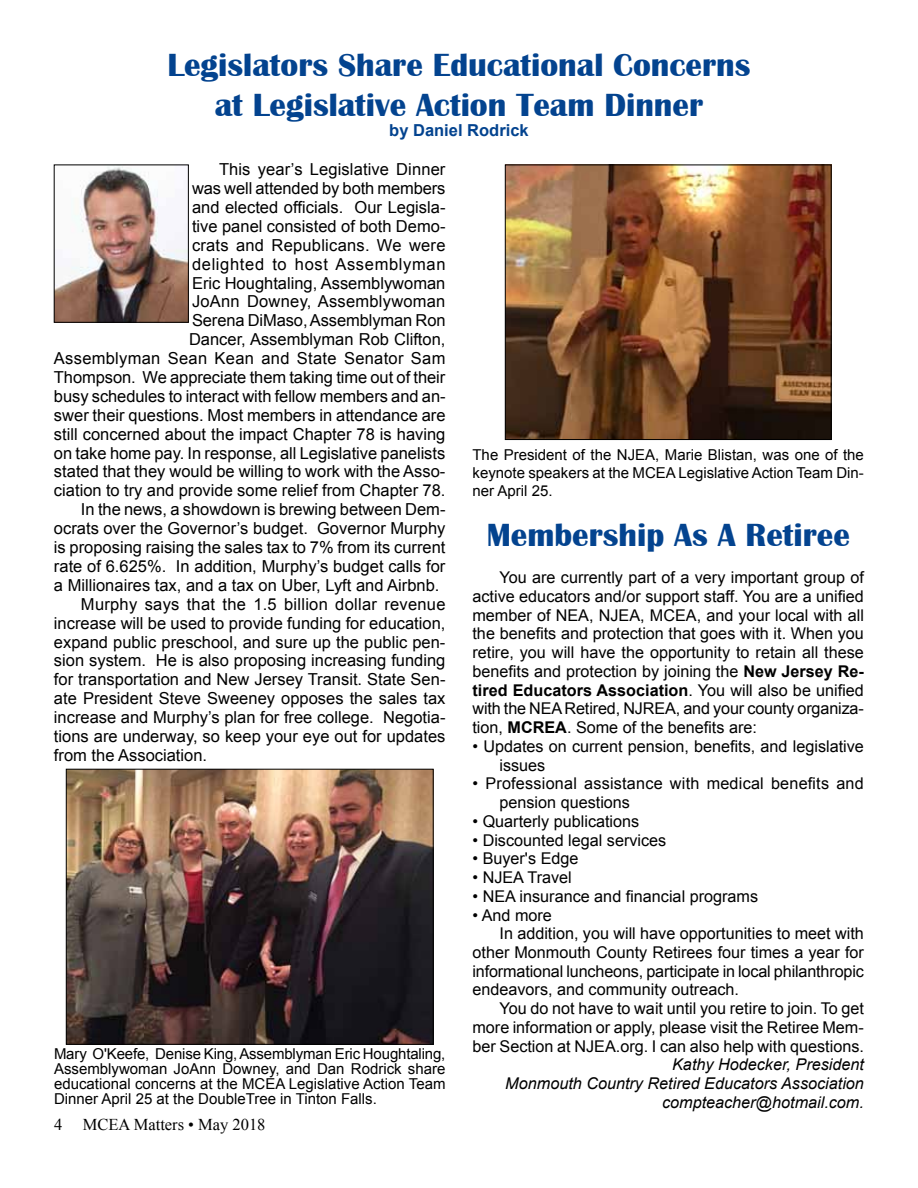
<style>
.page{position:relative;width:918px;height:1188px;background:#fff}
.page>*{position:absolute;margin:0;border:0;box-sizing:border-box;transform-origin:0 0}
.t1{font:700 33px/39.6px "Britannic";color:#03438f;text-align:center}
.t2{font:16.5px "Arial";color:#000}
.t3{font:16.5px "Arial";letter-spacing:.04em;color:#000}
.t4{font:16.5px "Times New Roman";color:#000}
.t5{font:700 16.5px "Arial";color:#03438f}
.t6{font:16.2px/18.8px "Arial";color:#000}
.t7{font:italic 16.2px/18.8px "Arial";color:#000;text-align:right}
.t8{font:15px/15px "Arial";color:#000;text-align:justify}
.s1{font-weight:700}
</style>
<div class="page">
<img style="left:56px;top:167px;width:131px;height:153px">
<div style="left:54px;top:165px;width:135px;height:157px;border:1px solid #000"></div>
<img style="left:68px;top:771px;width:363px;height:271px">
<div style="left:66px;top:769px;width:367px;height:275px;border:1px solid #000"></div>
<img style="left:507px;top:167px;width:322px;height:271px">
<div style="left:505px;top:165px;width:326px;height:275px;border:1px solid #000"></div>
<h1 class="t1" style="left:167px;top:48px;width:585px">Legislators Share Educational Concerns at Legislative Action Team Dinner</h1>
<p class="t5" style="left:389px;top:119px;width:141px">by Daniel Rodrick</p>
<p class="t2" style="left:219px;top:163px;width:228px">This year’s Legislative Dinner</p>
<p class="t2" style="left:192px;top:182px;width:255px">was well attended by both members</p>
<p class="t2" style="left:192px;top:196px;width:255px">and elected officials. Our Legisla-</p>
<p class="t2" style="left:192px;top:220px;width:255px">tive panel consisted of both Demo-</p>
<p class="t2" style="left:192px;top:239px;width:255px">crats and Republicans. We were</p>
<p class="t3" style="left:192px;top:258px;width:255px">delighted to host Assemblyman</p>
<p class="t2" style="left:192px;top:277px;width:255px">Eric Houghtaling, Assemblywoman</p>
<p class="t2" style="left:192px;top:295px;width:255px">JoAnn Downey, Assemblywoman</p>
<p class="t2" style="left:192px;top:314px;width:255px">Serena DiMaso, Assemblyman Ron</p>
<p class="t2" style="left:189px;top:333px;width:258px">Dancer, Assemblyman Rob Clifton,</p>
<p class="t2" style="left:54px;top:352px;width:393px">Assemblyman Sean Kean and State Senator Sam</p>
<p class="t2" style="left:54px;top:371px;width:393px">Thompson. We appreciate them taking time out of their</p>
<p class="t2" style="left:54px;top:390px;width:393px">busy schedules to interact with fellow members and an-</p>
<p class="t2" style="left:54px;top:409px;width:393px">swer their questions. Most members in attendance are</p>
<p class="t2" style="left:54px;top:428px;width:393px">still concerned about the impact Chapter 78 is having</p>
<p class="t2" style="left:54px;top:447px;width:393px">on take home pay. In response, all Legislative panelists</p>
<p class="t2" style="left:54px;top:465px;width:393px">stated that they would be willing to work with the Asso-</p>
<p class="t2" style="left:54px;top:484px;width:393px">ciation to try and provide some relief from Chapter 78.</p>
<p class="t2" style="left:81px;top:503px;width:366px">In the news, a showdown is brewing between Dem-</p>
<p class="t2" style="left:54px;top:522px;width:393px">ocrats over the Governor’s budget. Governor Murphy</p>
<p class="t2" style="left:54px;top:541px;width:393px">is proposing raising the sales tax to 7% from its current</p>
<p class="t2" style="left:54px;top:560px;width:393px">rate of 6.625%. In addition, Murphy’s budget calls for</p>
<p class="t2" style="left:54px;top:579px;width:387px">a Millionaires tax, and a tax on Uber, Lyft and Airbnb.</p>
<p class="t2" style="left:81px;top:598px;width:366px">Murphy says that the 1.5 billion dollar revenue</p>
<p class="t2" style="left:54px;top:617px;width:393px">increase will be used to provide funding for education,</p>
<p class="t2" style="left:54px;top:636px;width:393px">expand public preschool, and sure up the public pen-</p>
<p class="t2" style="left:54px;top:654px;width:393px">sion system. He is also proposing increasing funding</p>
<p class="t2" style="left:54px;top:673px;width:393px">for transportation and New Jersey Transit. State Sen-</p>
<p class="t2" style="left:54px;top:692px;width:393px">ate President Steve Sweeney opposes the sales tax</p>
<p class="t2" style="left:54px;top:711px;width:393px">increase and Murphy’s plan for free college. Negotia-</p>
<p class="t2" style="left:54px;top:730px;width:393px">tions are underway, so keep your eye out for updates</p>
<p class="t2" style="left:54px;top:749px;width:155px">from the Association.</p>
<p class="t8" style="left:472px;top:447px;width:393px;line-height:18px">The President of the NJEA, Marie Blistan, was one of the keynote speakers at the MCEA Legislative Action Team Din&shy;ner April 25.</p>
<h1 class="t1" style="left:487px;top:518px;width:365px">Membership As A Retiree</h1>
<p class="t6" style="left:472px;top:570px;width:393px;text-align:justify;text-indent:27px">You are currently part of a very important group of active educators and/or support staff. You are a unified member of NEA, NJEA, MCEA, and your local with all the benefits and protection that goes with it. When you retire, you will have the opportunity to retain all these benefits and protection by joining the <span class="s1">New Jersey Re&shy;tired Educators Association</span>. You will also be unified with the NEA Retired, NJREA, and your county organiza&shy;tion, <span class="s1">MCREA</span>. Some of the benefits are:</p>
<p class="t6" style="left:500px;top:737px;width:366px;text-indent:-27px">• Updates on current pension, benefits, and legislative issues</p>
<p class="t6" style="left:500px;top:774px;width:366px;text-indent:-27px">• Professional assistance with medical benefits and pension questions</p>
<p class="t6" style="left:472px;top:812px;width:168px">• Quarterly publications</p>
<p class="t6" style="left:472px;top:831px;width:195px">• Discounted legal services</p>
<p class="t6" style="left:472px;top:849px;width:108px">• Buyer's Edge</p>
<p class="t6" style="left:472px;top:868px;width:101px">• NJEA Travel</p>
<p class="t6" style="left:472px;top:887px;width:287px">• NEA insurance and financial programs</p>
<p class="t6" style="left:472px;top:906px;width:81px">• And more</p>
<p class="t6" style="left:500px;top:926px;width:366px">In addition, you will have opportunities to meet with</p>
<p class="t6" style="left:472px;top:944px;width:393px">other Monmouth County Retirees four times a year for</p>
<p class="t6" style="left:472px;top:963px;width:393px">informational luncheons, participate in local philanthropic</p>
<p class="t6" style="left:472px;top:982px;width:268px">endeavors, and community outreach.</p>
<p class="t6" style="left:500px;top:999px;width:366px">You do not have to wait until you retire to join. To get</p>
<p class="t6" style="left:472px;top:1019px;width:393px">more information or apply, please visit the Retiree Mem-</p>
<p class="t6" style="left:472px;top:1038px;width:393px">ber Section at NJEA.org. I can also help with questions.</p>
<p class="t7" style="left:505px;top:1057px;width:360px">Kathy Hodecker, President<br>Monmouth Country Retired Educators Association compteacher@hotmail.com.</p>
<p class="t8" style="left:54px;top:1048px;width:393px">Mary O'Keefe, Denise King, Assemblyman Eric Houghtaling, Assemblywoman JoAnn Downey, and Dan Rodrick share educational concerns at the MCEA Legislative Action Team Dinner April 25 at the DoubleTree in Tinton Falls.</p>
<p class="t4" style="left:54px;top:1114px;width:10px">4</p>
<p class="t4" style="left:83px;top:1114px;width:184px">MCEA Matters • May 2018</p>
</div>
